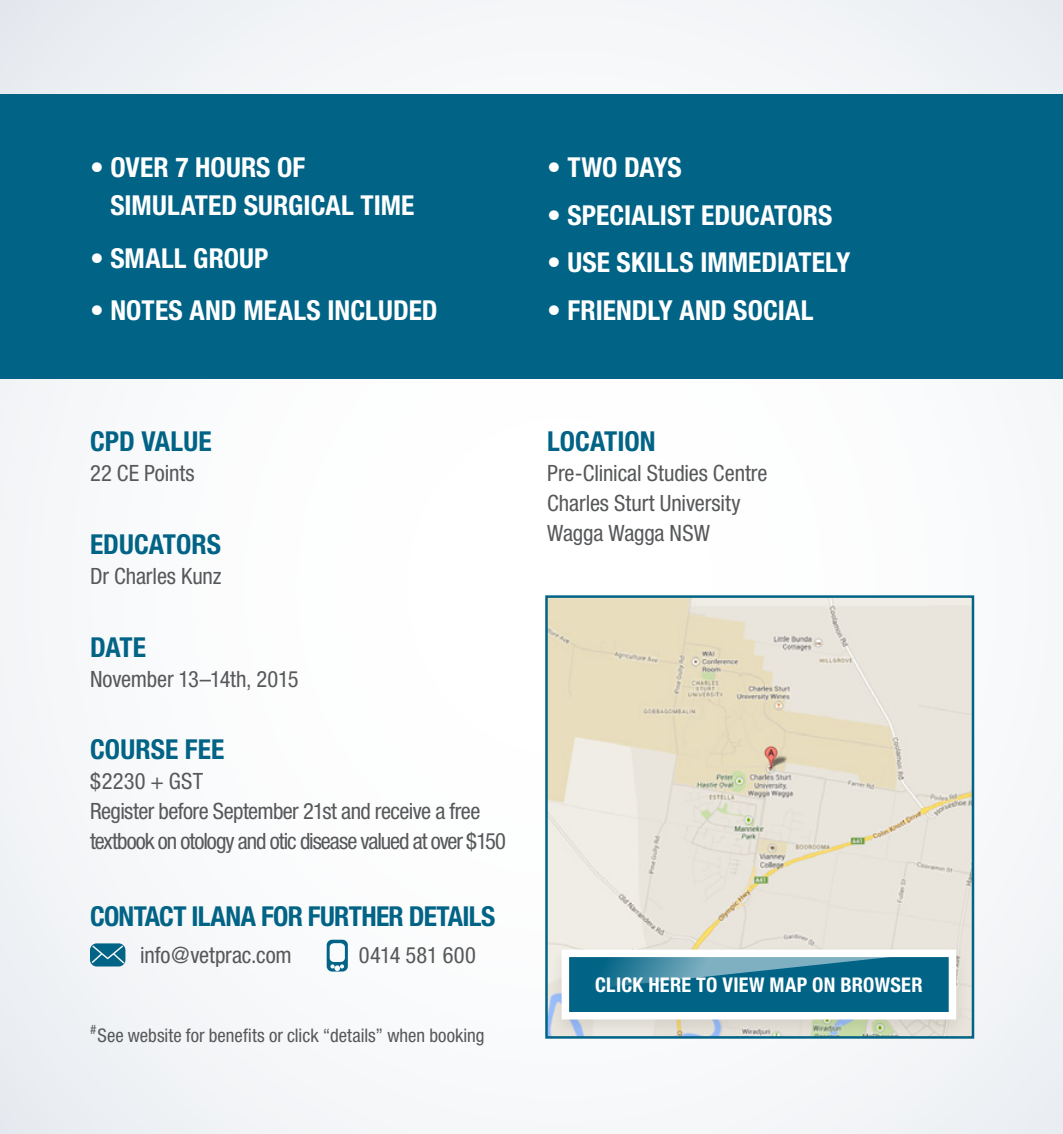
<style>
.page{position:relative;width:1063px;height:1134px;background:#f8f9fb}
.page>*{position:absolute;margin:0;border:0;box-sizing:border-box;transform-origin:0 0}
.t1{font:700 condensed 27.5px/38.2px "Helvetica Neue";letter-spacing:.005em;color:#fff}
.t2{font:700 condensed 27.5px "Helvetica Neue";letter-spacing:-.01em;color:#016385}
.t3{font:condensed 22.5px/30px "Helvetica Neue";letter-spacing:-.01em;color:#57585a}
.t4{font:condensed 22.5px/30px "Helvetica Neue";letter-spacing:-.03em;color:#57585a}
.t5{font:condensed 22.5px "Helvetica Neue";letter-spacing:.01em;color:#57585a}
.t6{font:700 condensed 20.25px "Helvetica Neue";letter-spacing:.015em;color:#fff}
.t7{font:condensed 18.75px "Helvetica Neue";color:#57585a}
</style>
<div class="page">
<div style="left:0;top:95px;width:1063px;height:284px;background:#016385"></div>
<svg style="left:327px;top:940px;width:21px;height:31px"></svg>
<svg style="left:90px;top:943px;width:35px;height:23px"></svg>
<img style="left:548px;top:598px;width:423px;height:438px">
<div style="left:545px;top:595px;width:429px;height:444px;border:2px solid #016385"></div>
<div style="left:548px;top:943px;width:422px;height:97px;background:#231f20;opacity:.1"></div>
<div style="left:562px;top:949px;width:394px;height:70px;background:#016385;border:8px solid #fff"></div>
<svg style="left:568px;top:951px;width:382px;height:40px"></svg>
<p class="t1" style="left:110px;top:148px;width:306px;text-indent:-20px">• OVER 7 HOURS OF<br>SIMULATED SURGICAL TIME</p>
<p class="t1" style="left:90px;top:238px;width:180px">• SMALL GROUP</p>
<p class="t1" style="left:90px;top:291px;width:349px">• NOTES AND MEALS INCLUDED</p>
<p class="t1" style="left:547px;top:148px;width:136px">• TWO DAYS</p>
<p class="t1" style="left:547px;top:195px;width:287px">• SPECIALIST EDUCATORS</p>
<p class="t1" style="left:547px;top:243px;width:305px">• USE SKILLS IMMEDIATELY</p>
<p class="t1" style="left:547px;top:291px;width:268px">• FRIENDLY AND SOCIAL</p>
<p class="t2" style="left:90px;top:425px;width:123px">CPD VALUE</p>
<p class="t3" style="left:90px;top:458px;width:106px">22 CE Points</p>
<p class="t2" style="left:90px;top:527px;width:133px">EDUCATORS</p>
<p class="t3" style="left:90px;top:561px;width:133px">Dr Charles Kunz</p>
<p class="t2" style="left:90px;top:630px;width:58px">DATE</p>
<p class="t3" style="left:90px;top:663px;width:210px">November 13–14th, 2015</p>
<p class="t2" style="left:90px;top:733px;width:136px">COURSE FEE</p>
<p class="t4" style="left:90px;top:766px;width:418px">$2230 + GST<br>Register before September 21st and receive a free textbook on otology and otic disease valued at over $150</p>
<p class="t2" style="left:90px;top:899px;width:407px">CONTACT ILANA FOR FURTHER DETAILS</p>
<p class="t3" style="left:140px;top:940px;width:153px">info@vetprac.com</p>
<p class="t5" style="left:359px;top:942px;width:119px">0414 581 600</p>
<p class="t7" style="left:90px;top:1024px;width:396px"><sup>#</sup>See website for benefits or click “details” when booking</p>
<p class="t2" style="left:547px;top:425px;width:110px">LOCATION</p>
<p class="t3" style="left:547px;top:458px;width:222px">Pre-Clinical Studies Centre<br>Charles Sturt University<br>Wagga Wagga NSW</p>
<p class="t6" style="left:595px;top:973px;width:329px">CLICK HERE TO VIEW MAP ON BROWSER</p>
</div>
